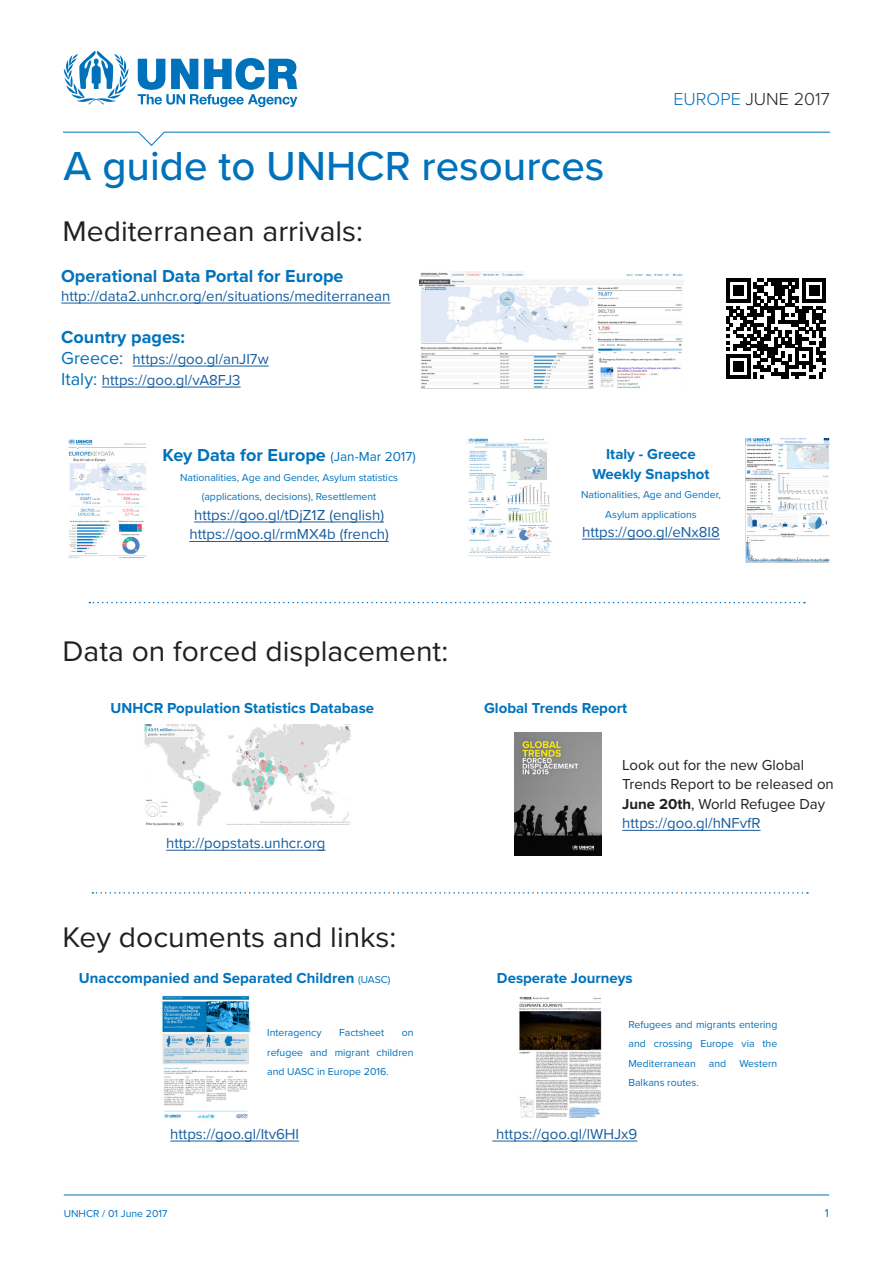
<style>
.page{position:relative;width:893px;height:1263px;background:#fff}
.page>*{position:absolute;margin:0;border:0;box-sizing:border-box;transform-origin:0 0}
.t1{font:500 42px "Proxima Nova";color:#0072bc}
.NEWSLETTER_-_big_tex{font:29.4px "Proxima Nova";color:#231f20}
.NEWSLETTER_-_big_tex-2{font:700 18px "Proxima Nova";color:#0072bc}
.t2{font:300 18px "Proxima Nova";color:#231f20}
.NEWSLETTER_-_main_te{font:15px "Proxima Nova";color:#175d9e}
.NEWSLETTER_-_main_te-2{font:700 15px "Proxima Nova";color:#0072bc}
.NEWSLETTER_-_big_tex-3{font:15px "Proxima Nova";color:#175d9e}
.NEWSLETTER_-_main_te-3{font:15px/19.5px "Proxima Nova";color:#231f20}
.t3{font:12px "Proxima Nova";color:#0072bc}
.NEWSLETTER_-_main_te-4{font:10.5px/19.5px "Proxima Nova";color:#0072bc;text-align:justify}
.s1{font-size:18px;color:#0072bc}
.s2{color:#0072bc}
.s3{font-weight:400;font-size:13.5px}
.s4{font-weight:400;font-size:10.5px}
.s5{font-weight:700}
</style>
<div class="page">
<svg style="left:63px;top:51px;width:66px;height:54px"></svg>
<svg style="left:138px;top:58px;width:159px;height:49px"></svg>
<svg style="left:64px;top:131px;width:765px;height:15px"></svg>
<hr style="left:64px;top:1194px;width:765px;height:1px;background:#0072bc">
<hr style="left:170px;top:1141px;width:129px;height:1px;background:#175d9e">
<img style="left:162px;top:995px;width:88px;height:125px">
<svg style="left:726px;top:279px;width:100px;height:100px"></svg>
<svg style="left:89px;top:602px;width:716px;height:1px"></svg>
<svg style="left:92px;top:892px;width:716px;height:2px"></svg>
<hr style="left:61px;top:303px;width:329px;height:1px;background:#175d9e">
<hr style="left:133px;top:366px;width:136px;height:1px;background:#175d9e">
<hr style="left:102px;top:387px;width:139px;height:1px;background:#175d9e">
<img style="left:420px;top:271px;width:263px;height:118px">
<hr style="left:194px;top:522px;width:190px;height:1px;background:#175d9e">
<hr style="left:189px;top:541px;width:200px;height:1px;background:#175d9e">
<hr style="left:166px;top:850px;width:160px;height:1px;background:#175d9e">
<img style="left:68px;top:439px;width:79px;height:119px">
<img style="left:466px;top:438px;width:86px;height:120px">
<img style="left:746px;top:438px;width:84px;height:125px">
<hr style="left:582px;top:539px;width:138px;height:1px;background:#175d9e">
<img style="left:144px;top:724px;width:207px;height:102px">
<img style="left:515px;top:732px;width:87px;height:123px">
<hr style="left:622px;top:830px;width:138px;height:1px;background:#175d9e">
<hr style="left:492px;top:1141px;width:145px;height:1px;background:#175d9e">
<img style="left:519px;top:996px;width:83px;height:124px">
<p class="t1" style="left:64px;top:141px;width:542px">A guide to UNHCR resources</p>
<p class="NEWSLETTER_-_big_tex" style="left:63px;top:214px;width:302px">Mediterranean arrivals:</p>
<p class="NEWSLETTER_-_big_tex-2" style="left:61px;top:265px;width:284px">Operational Data Portal for Europe</p>
<p class="NEWSLETTER_-_big_tex-3" style="left:61px;top:287px;width:331px">http://data2.unhcr.org/en/situations/mediterranean</p>
<p class="NEWSLETTER_-_big_tex-2" style="left:61px;top:326px;width:125px">Country pages:</p>
<p class="NEWSLETTER_-_big_tex-3" style="left:61px;top:350px;width:209px"><span class="s1">Greece:</span> https://goo.gl/anJI7w</p>
<p class="NEWSLETTER_-_big_tex-3" style="left:61px;top:371px;width:181px"><span class="s1">Italy:</span> https://goo.gl/vA8FJ3</p>
<h3 class="t2" style="left:673px;top:89px;width:158px"><span class="s2">EUROPE</span> JUNE 2017</h3>
<p class="NEWSLETTER_-_big_tex-2" style="left:162px;top:445px;width:255px">Key Data for Europe <span class="s3">(Jan-Mar 2017)</span></p>
<p class="NEWSLETTER_-_main_te-4" style="left:180px;top:468px;width:219px;text-align:center">Nationalities, Age and Gender, Asylum statistics (applications, decisions), Resettlement</p>
<p class="NEWSLETTER_-_main_te" style="left:194px;top:506px;width:192px">https://goo.gl/tDjZ1Z (english)</p>
<p class="NEWSLETTER_-_main_te" style="left:189px;top:525px;width:201px">https://goo.gl/rmMX4b (french)</p>
<p class="NEWSLETTER_-_big_tex" style="left:63px;top:634px;width:387px">Data on forced displacement:</p>
<p class="NEWSLETTER_-_main_te-2" style="left:606px;top:445px;width:91px">Italy - Greece</p>
<p class="NEWSLETTER_-_main_te-2" style="left:592px;top:465px;width:119px">Weekly Snapshot</p>
<p class="NEWSLETTER_-_main_te-4" style="left:581px;top:485px;width:141px;text-align:center">Nationalities, Age and Gender,<br>Asylum applications</p>
<p class="NEWSLETTER_-_main_te" style="left:582px;top:523px;width:139px">https://goo.gl/eNx8I8</p>
<p class="NEWSLETTER_-_main_te-2" style="left:111px;top:699px;width:265px">UNHCR Population Statistics Database</p>
<p class="NEWSLETTER_-_main_te-2" style="left:484px;top:699px;width:144px">Global Trends Report</p>
<p class="NEWSLETTER_-_main_te" style="left:166px;top:834px;width:161px">http://popstats.unhcr.org</p>
<p class="NEWSLETTER_-_big_tex" style="left:63px;top:920px;width:335px">Key documents and links:</p>
<p class="NEWSLETTER_-_main_te-2" style="left:79px;top:969px;width:313px">Unaccompanied and Separated Children <span class="s4">(UASC)</span></p>
<p class="NEWSLETTER_-_main_te-3" style="left:622px;top:755px;width:213px">Look out for the new Global<br>Trends Report to be released on<br><span class="s5">June 20th</span>, World Refugee Day</p>
<p class="NEWSLETTER_-_main_te" style="left:622px;top:814px;width:140px">https://goo.gl/hNFvfR</p>
<p class="NEWSLETTER_-_main_te-2" style="left:497px;top:969px;width:137px">Desperate Journeys</p>
<p class="NEWSLETTER_-_main_te-4" style="left:267px;top:1023px;width:148px;text-indent:134px">on refugee and migrant children and UASC in Europe 2016.</p>
<p class="NEWSLETTER_-_main_te-4" style="left:628px;top:1015px;width:150px">Refugees and migrants entering and crossing Europe via the Mediterranean</p>
<p class="NEWSLETTER_-_main_te-4" style="left:267px;top:1023px;width:56px">Interagency</p>
<p class="NEWSLETTER_-_main_te-4" style="left:339px;top:1023px;width:47px">Factsheet</p>
<p class="NEWSLETTER_-_main_te-4" style="left:709px;top:1054px;width:19px">and</p>
<p class="NEWSLETTER_-_main_te-4" style="left:739px;top:1054px;width:39px">Western</p>
<p class="NEWSLETTER_-_main_te-4" style="left:628px;top:1073px;width:72px">Balkans routes.</p>
<p class="NEWSLETTER_-_main_te" style="left:170px;top:1125px;width:130px">https://goo.gl/Itv6HI</p>
<p class="NEWSLETTER_-_main_te" style="left:496px;top:1125px;width:143px">https://goo.gl/lWHJx9</p>
<p class="NEWSLETTER_-_main_te-4" style="left:64px;top:1204px;width:105px">UNHCR / 01 June 2017</p>
<p class="t3" style="left:825px;top:1206px;width:6px">1</p>
</div>
